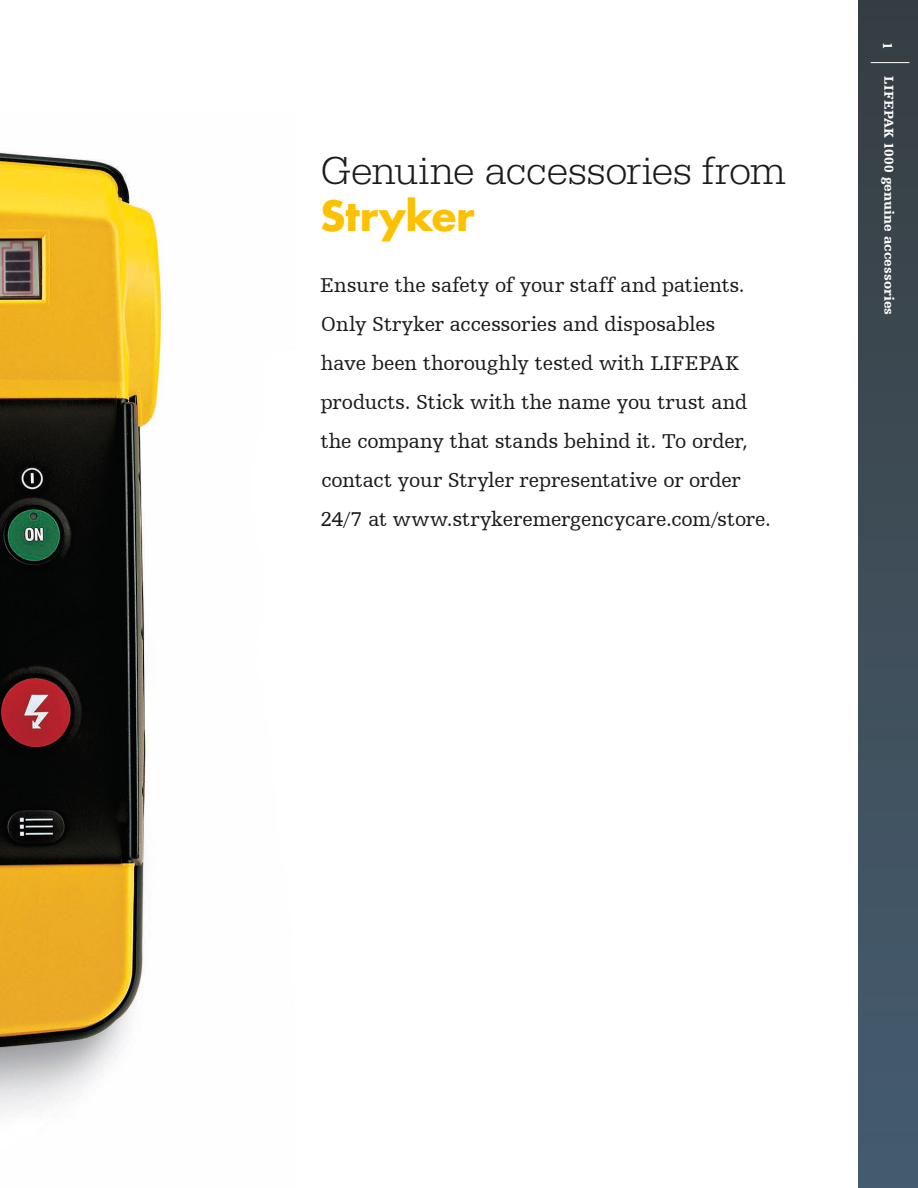
<style>
.page{position:relative;width:918px;height:1188px;background:#fff}
.page>*{position:absolute;margin:0;border:0;box-sizing:border-box;transform-origin:0 0}
.t1{font:300 40.5px "URW Egyptienne TOT";letter-spacing:-.015em;color:#1c1b1a}
.t2{font:700 40.5px "Futura For Stryker";letter-spacing:-.005em;color:#fcc100}
.t3{font:21px/39px "Humanist Slabserif 712 BT";color:#1c1b1a}
.t4{font:900 13.5px "Humanist Slabserif 712 BT";letter-spacing:.01em;color:#fff}
</style>
<div class="page">
<img style="left:0;top:152px;width:162px;height:961px">
<div style="left:858px;top:0;width:60px;height:1188px;background:linear-gradient(to bottom,#373e42,#455d70)"></div>
<hr style="left:871px;top:62px;width:38px;height:1px;background:#fff">
<h1 class="t1" style="left:321px;top:147px;width:467px">Genuine accessories from</h1>
<h1 class="t2" style="left:321px;top:188px;width:155px">Stryker</h1>
<p class="t3" style="left:320px;top:265px;width:452px">Ensure the safety of your staff and patients.<br>Only Stryker accessories and disposables<br>have been thoroughly tested with LIFEPAK products. Stick with the name you trust and the company that stands behind it. To order, contact your Stryler representative or order 24/7 at www.strykeremergencycare.com/store.</p>
<p class="t4" style="left:896px;top:42px;width:9px;rotate:90deg">1</p>
<p class="t4" style="left:898px;top:76px;width:240px;rotate:90deg">LIFEPAK 1000 genuine accessories</p>
</div>
